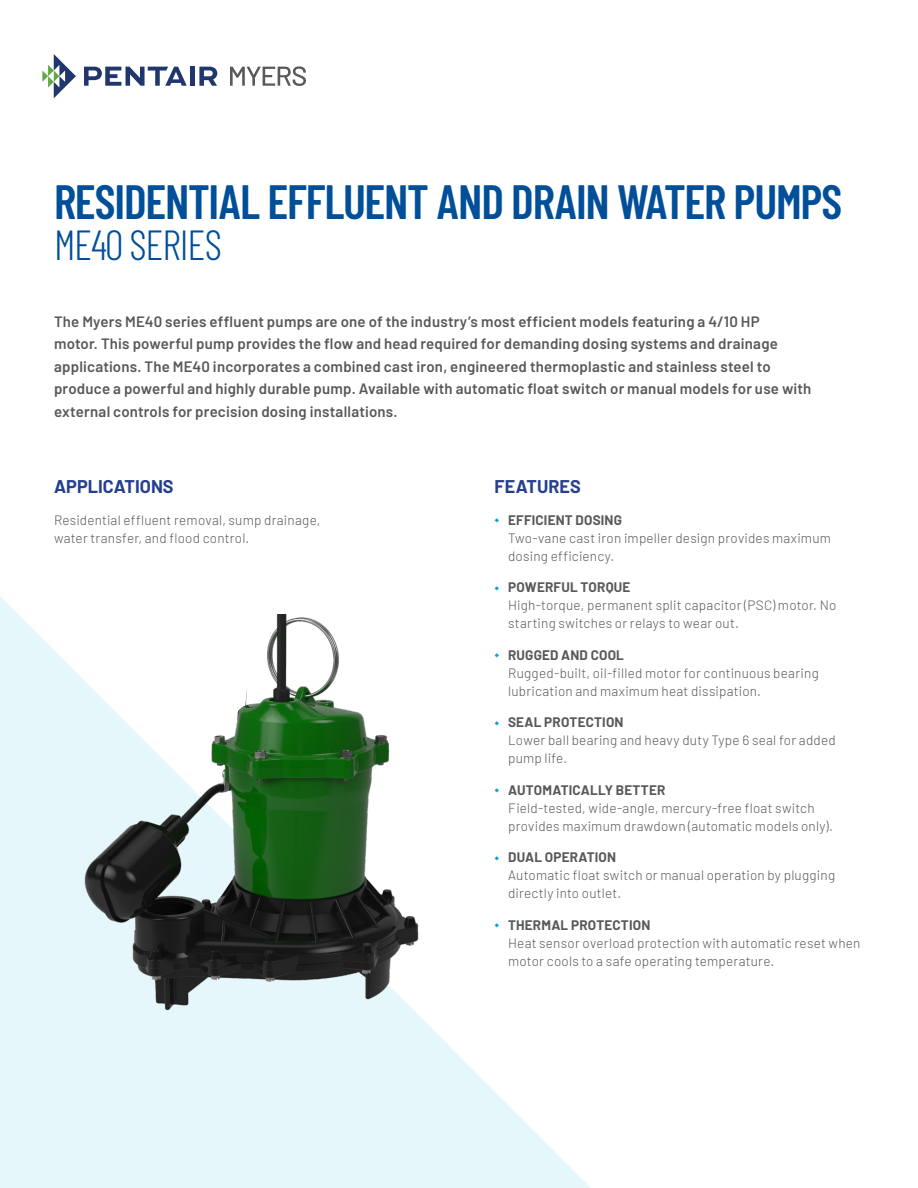
<style>
.page{position:relative;width:918px;height:1188px;background:#fff}
.page>*{position:absolute;margin:0;border:0;box-sizing:border-box;transform-origin:0 0}
.Reverse_Subs_NEW{font:600 48px "Barlow Condensed";letter-spacing:-.025em;color:#014e99}
.Reverse_Subs_NEW-2{font:300 42px "Barlow Condensed";letter-spacing:-.025em;color:#014e99}
.Body_Copy{font:700 18px "Barlow";color:#253f8e}
.Body_Copy-2{font:600 15px/22.5px "Barlow";letter-spacing:.015em;color:#57585a}
.Body_Copy-3{font:300 13.5px/18px "Barlow";letter-spacing:.015em;color:#57585a}
.s1{font-family:"Minion Pro";font-weight:400;font-size:10.5px;color:#00a5da}
.s2{font-weight:700}
</style>
<div class="page">
<svg style="left:0;top:596px;width:591px;height:592px;fill:#e6f7fb"></svg>
<svg style="left:230px;top:66px;width:76px;height:20px"></svg>
<svg style="left:42px;top:54px;width:34px;height:44px"></svg>
<svg style="left:84px;top:67px;width:103px;height:19px"></svg>
<hr style="left:190px;top:67px;width:4px;height:19px;background:#20376e">
<svg style="left:199px;top:67px;width:18px;height:19px"></svg>
<img style="left:54px;top:614px;width:372px;height:399px">
<svg style="left:236px;top:608px;width:18px;height:108px"></svg>
<p class="Reverse_Subs_NEW" style="left:54px;top:172px;width:790px">RESIDENTIAL EFFLUENT AND DRAIN WATER PUMPS</p>
<p class="Reverse_Subs_NEW-2" style="left:54px;top:219px;width:170px">ME40 SERIES</p>
<p class="Body_Copy-2" style="left:54px;top:309px;width:759px">The Myers ME40 series effluent pumps are one of the industry’s most efficient models featuring a 4/10 HP<br>motor. This powerful pump provides the flow and head required for demanding dosing systems and drainage applications. The ME40 incorporates a combined cast iron, engineered thermoplastic and stainless steel to produce a powerful and highly durable pump. Available with automatic float switch or manual models for use with external controls for precision dosing installations.</p>
<p class="Body_Copy" style="left:54px;top:473px;width:121px">APPLICATIONS</p>
<p class="Body_Copy-3" style="left:54px;top:510px;width:268px">Residential effluent removal, sump drainage, water transfer, and flood control.</p>
<p class="Body_Copy" style="left:495px;top:473px;width:88px">FEATURES</p>
<p class="Body_Copy-3" style="left:508px;top:510px;width:324px;text-indent:-14px"><span class="s1">◆</span> <span class="s2">EFFICIENT DOSING<br></span>Two-vane cast iron impeller design provides maximum dosing efficiency.</p>
<p class="Body_Copy-3" style="left:508px;top:577px;width:330px;text-indent:-14px"><span class="s1">◆</span> <span class="s2">POWERFUL TORQUE<br></span>High-torque, permanent split capacitor (PSC) motor. No starting switches or relays to wear out.</p>
<p class="Body_Copy-3" style="left:508px;top:645px;width:312px;text-indent:-14px"><span class="s1">◆</span> <span class="s2">RUGGED AND COOL<br></span>Rugged-built, oil-filled motor for continuous bearing lubrication and maximum heat dissipation.</p>
<p class="Body_Copy-3" style="left:508px;top:712px;width:329px;text-indent:-14px"><span class="s1">◆</span> <span class="s2">SEAL PROTECTION<br></span>Lower ball bearing and heavy duty Type 6 seal for added pump life.</p>
<p class="Body_Copy-3" style="left:508px;top:780px;width:326px;text-indent:-14px"><span class="s1">◆</span> <span class="s2">AUTOMATICALLY BETTER<br></span>Field-tested, wide-angle, mercury-free float switch provides maximum drawdown (automatic models only).</p>
<p class="Body_Copy-3" style="left:508px;top:847px;width:329px;text-indent:-14px"><span class="s1">◆</span> <span class="s2">DUAL OPERATION<br></span>Automatic float switch or manual operation by plugging directly into outlet.</p>
<p class="Body_Copy-3" style="left:508px;top:915px;width:354px;text-indent:-14px"><span class="s1">◆</span> <span class="s2">THERMAL PROTECTION<br></span>Heat sensor overload protection with automatic reset when motor cools to a safe operating temperature.</p>
</div>
